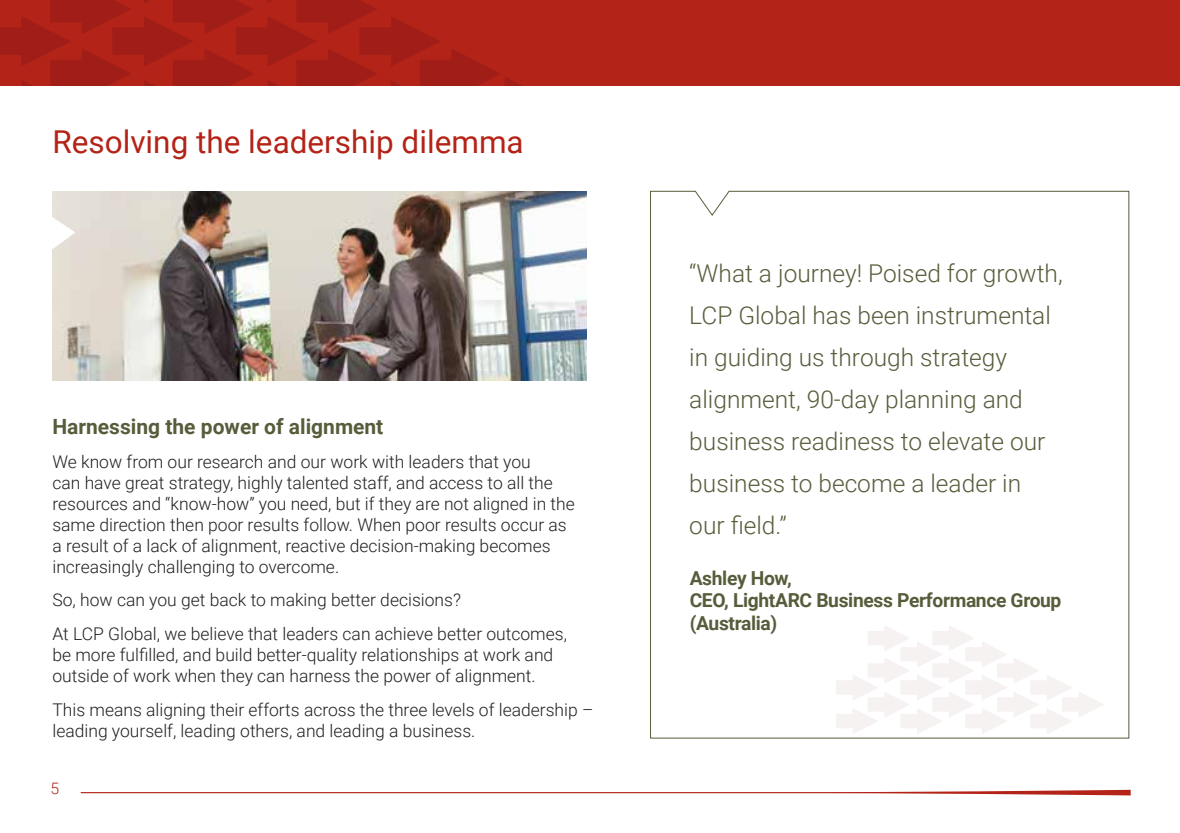
<style>
.page{position:relative;width:1180px;height:833px;background:#fff}
.page>*{position:absolute;margin:0;border:0;box-sizing:border-box;transform-origin:0 0}
.t1{font:31.5px "Roboto";color:#b32317}
.t2{font:300 24.5px/42px "Roboto";color:#565d3b}
.t3{font:700 21px "Roboto";color:#565d3b}
.t4{font:700 19.25px/22.8px "Roboto";letter-spacing:-.02em;color:#565d3b}
.t5{font:300 17.5px/21px "Roboto";color:#231f20}
.t6{font:300 15.75px "Roboto";color:#b32317}
</style>
<div class="page">
<div style="left:0;top:0;width:1180px;height:85px;background:#b32317"></div>
<svg style="left:0;top:0;width:520px;height:85px"></svg>
<svg style="left:81px;top:790px;width:1050px;height:5px"></svg>
<img style="left:52px;top:191px;width:535px;height:189px">
<svg style="left:52px;top:215px;width:23px;height:36px"></svg>
<svg style="left:650px;top:190px;width:480px;height:549px"></svg>
<svg style="left:832px;top:625px;width:273px;height:109px"></svg>
<h1 class="t1" style="left:52px;top:119px;width:473px">Resolving the leadership dilemma</h1>
<p class="t3" style="left:52px;top:412px;width:333px">Harnessing the power of alignment</p>
<p class="t5" style="left:52px;top:450px;width:524px">We know from our research and our work with leaders that you<br>can have great strategy, highly talented staff, and access to all the resources and “know-how” you need, but if they are not aligned in the same direction then poor results follow. When poor results occur as a result of a lack of alignment, reactive decision-making becomes increasingly challenging to overcome.</p>
<p class="t5" style="left:52px;top:583px;width:516px;line-height:33.6px">So, how can you get back to making better decisions?<br>At LCP Global, we believe that leaders can achieve better outcomes,</p>
<p class="t5" style="left:52px;top:643px;width:502px">be more fulfilled, and build better-quality relationships at work and outside of work when they can harness the power of alignment.</p>
<p class="t5" style="left:52px;top:698px;width:543px">This means aligning their efforts across the three levels of leadership – leading yourself, leading others, and leading a business.</p>
<p class="t6" style="left:50px;top:778px;width:10px">5</p>
<h2 class="t2" style="left:689px;top:251px;width:375px">“What a journey! Poised for growth,<br>LCP Global has been instrumental in guiding us through strategy alignment, 90-day planning and business readiness to elevate our business to become a leader in<br>our field.”</h2>
<p class="t4" style="left:690px;top:565px;width:373px">Ashley How,<br>CEO, LightARC Business Performance Group (Australia)</p>
</div>
